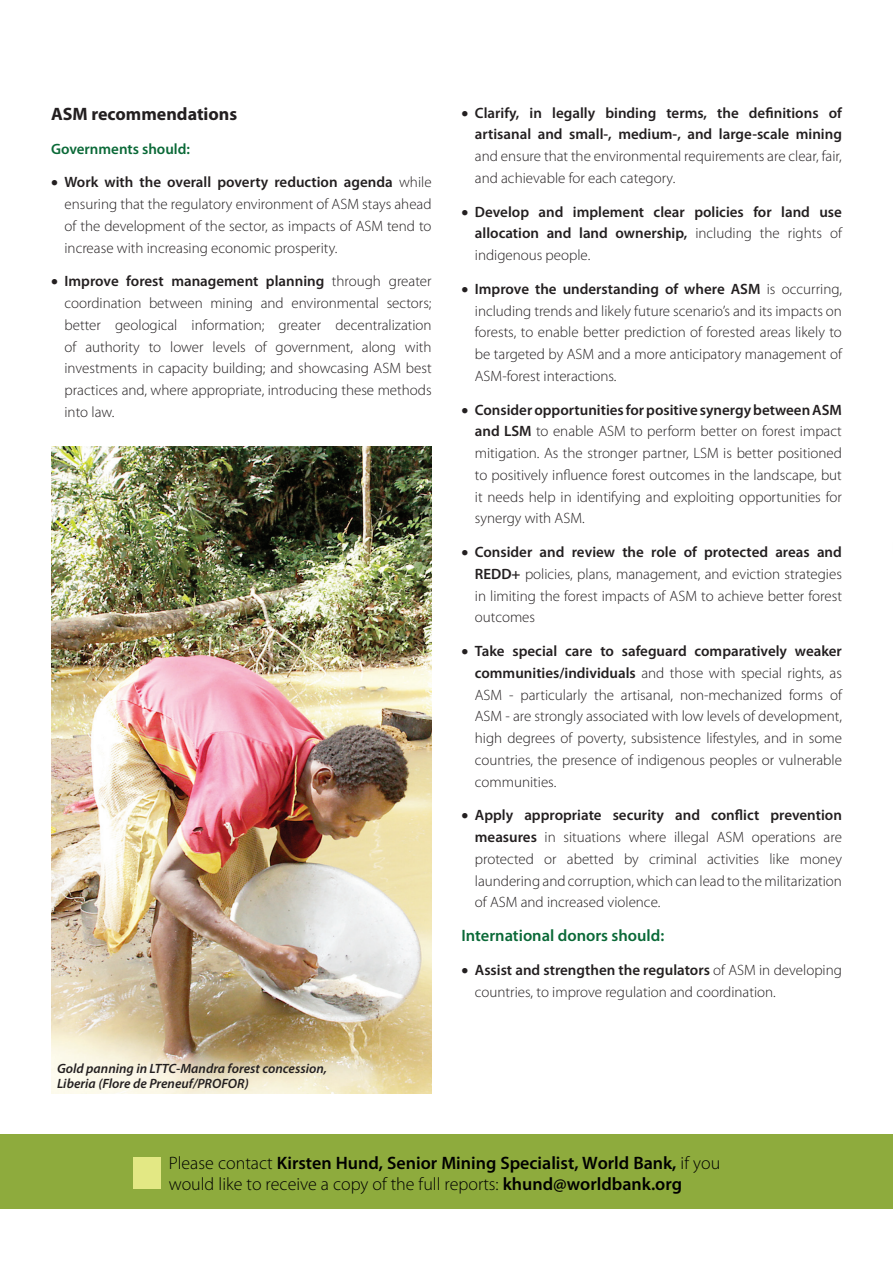
<style>
.page{position:relative;width:893px;height:1263px;background:#fff}
.page>*{position:absolute;margin:0;border:0;box-sizing:border-box;transform-origin:0 0}
.t1{font:600 18px/21px "Myriad Pro";color:#000}
.t2{font:700 18px "Myriad Pro";color:#231f20}
.t3{font:600 16.5px "Myriad Pro";color:#0a6937}
.t4{font:300 15px/21.8px "Myriad Pro";color:#231f20;text-align:justify}
.t5{font:600 15px/21.8px "Myriad Pro";color:#231f20;text-align:right}
.t6{font:600 15px "Myriad Pro";color:#0a6937}
.t7{font:italic 600 13.5px/15px "Myriad Pro";color:#231f20}
.s1{font-weight:600}
.s2{font-weight:300}
</style>
<div class="page">
<div style="left:0;top:1134px;width:893px;height:74px;background:#8eab3d"></div>
<img style="left:51px;top:446px;width:381px;height:648px">
<div style="left:134px;top:1157px;width:26px;height:31px;background:#e3e884"></div>
<p class="t2" style="left:51px;top:104px;width:188px">ASM recommendations</p>
<p class="t6" style="left:51px;top:140px;width:141px">Governments should:</p>
<p class="t4" style="left:65px;top:172px;width:369px;text-indent:-14px">• <span class="s1">Work with the overall poverty reduction agenda</span> while ensuring that the regulatory environment of ASM stays ahead of the development of the sector, as impacts of ASM tend to increase with increasing economic prosperity.</p>
<p class="t4" style="left:65px;top:271px;width:369px;text-indent:-14px">• <span class="s1">Improve forest management planning</span> through greater coordination between mining and environmental sectors; better geological information; greater decentralization of authority to lower levels of government, along with investments in capacity building; and showcasing ASM best practices and, where appropriate, introducing these methods into law.</p>
<p class="t7" style="left:57px;top:1061px;width:272px">Gold panning in LTTC-Mandra forest concession,<br>Liberia (Flore de Preneuf/PROFOR)</p>
<p class="t5" style="left:461px;top:102px;width:382px">• Clarify, in legally binding terms, the definitions of artisanal and small-, medium-, and large-scale mining</p>
<p class="t4" style="left:475px;top:145px;width:369px">and ensure that the environmental requirements are clear, fair, and achievable for each category.</p>
<p class="t5" style="left:475px;top:201px;width:369px;text-align:justify;text-indent:-14px">• Develop and implement clear policies for land use allocation and land ownership, <span class="s2">including the rights of indigenous people.</span></p>
<p class="t4" style="left:475px;top:278px;width:369px;text-indent:-14px">• <span class="s1">Improve the understanding of where ASM</span> is occurring, including trends and likely future scenario’s and its impacts on forests, to enable better prediction of forested areas likely to be targeted by ASM and a more anticipatory management of ASM-forest interactions.</p>
<p class="t4" style="left:475px;top:399px;width:369px;text-indent:-14px">• <span class="s1">Consider opportunities for positive synergy between ASM and LSM</span> to enable ASM to perform better on forest impact mitigation. As the stronger partner, LSM is better positioned to positively influence forest outcomes in the landscape, but it needs help in identifying and exploiting opportunities for synergy with ASM.</p>
<p class="t4" style="left:475px;top:541px;width:369px;text-indent:-14px">• <span class="s1">Consider and review the role of protected areas and REDD+</span> policies, plans, management, and eviction strategies in limiting the forest impacts of ASM to achieve better forest outcomes</p>
<p class="t4" style="left:475px;top:640px;width:369px;text-indent:-14px">• <span class="s1">Take special care to safeguard comparatively weaker communities/individuals</span> and those with special rights, as ASM - particularly the artisanal, non-mechanized forms of ASM - are strongly associated with low levels of development, high degrees of poverty, subsistence lifestyles, and in some countries, the presence of indigenous peoples or vulnerable communities.</p>
<p class="t4" style="left:475px;top:805px;width:369px;text-indent:-14px">• <span class="s1">Apply appropriate security and conflict prevention measures</span> in situations where illegal ASM operations are protected or abetted by criminal activities like money laundering and corruption, which can lead to the militarization of ASM and increased violence.</p>
<p class="t3" style="left:461px;top:926px;width:204px">International donors should:</p>
<p class="t4" style="left:475px;top:959px;width:369px;text-indent:-14px">• <span class="s1">Assist and strengthen the regulators</span> of ASM in developing countries, to improve regulation and coordination.</p>
<p class="t1" style="left:169px;top:1152px;width:553px"><span class="s2">Please contact</span> Kirsten Hund, Senior Mining Specialist, World Bank, <span class="s2">if you would like to receive a copy of the full reports:</span> khund@worldbank.org</p>
</div>
